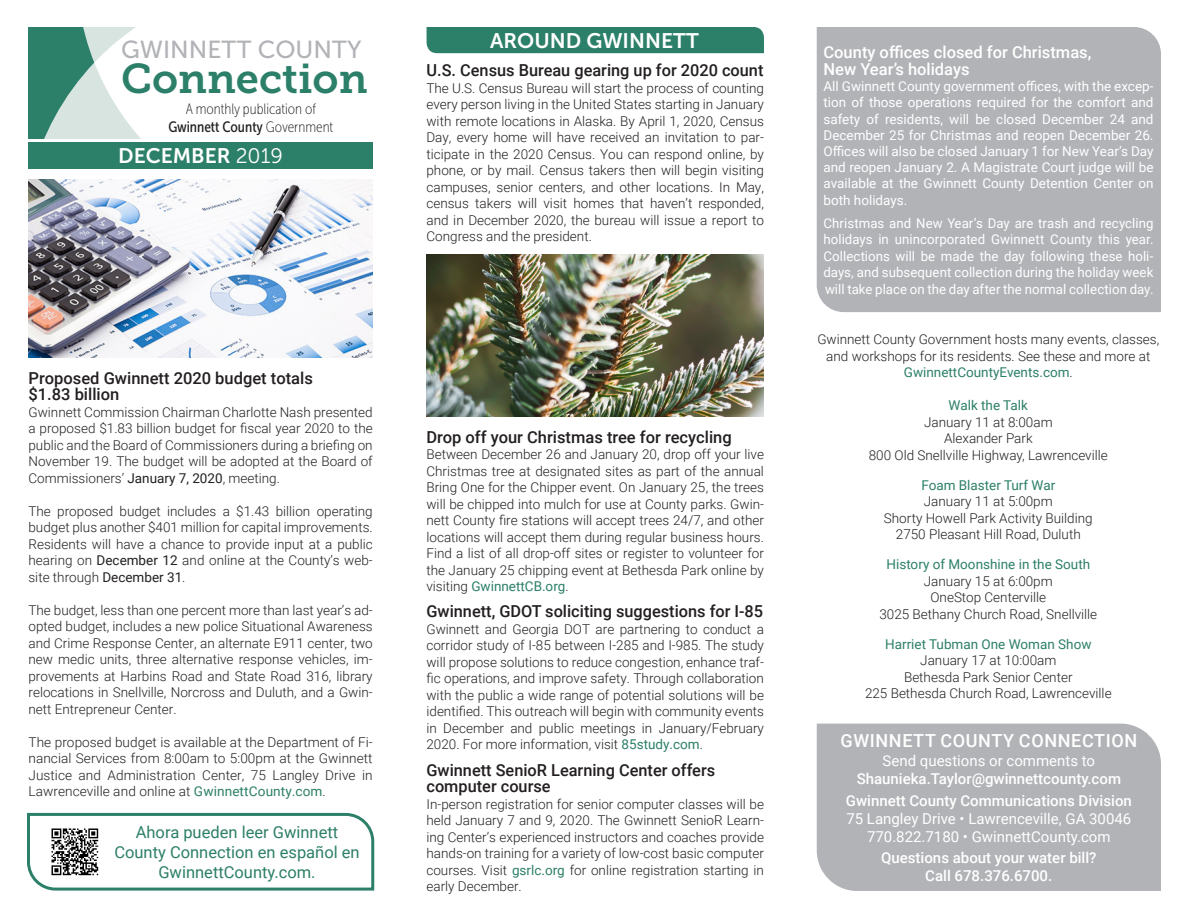
<style>
.page{position:relative;width:1188px;height:918px;background:#fff}
.page>*{position:absolute;margin:0;border:0;box-sizing:border-box;transform-origin:0 0}
.t1{font:41.55px "Museo Slab 700";color:#2c7f68}
.t2{font:24.6px "Museo Sans 500";color:#b2b3b7}
.t3{font:21px "Museo Sans 700";color:#fff}
.t4{font:500 18px "Roboto";letter-spacing:.035em;color:#fff}
.t5{font:500 16.5px/16.5px "Roboto";color:#231f20}
.t6{font:16.5px/19.8px "Roboto";color:#2c7f68;text-align:center}
.t7{font:500 16.5px/17.2px "Roboto";color:#fff}
.t8{font:500 15px "Roboto";color:#fff}
.t9{font:15px "Roboto";color:#fff}
.t10{font:15px/18px "Museo Sans Cond 100";color:#231f20;text-align:center}
.t11{font:300 13.5px/16.5px "Roboto";color:#231f20;text-align:justify}
.t12{font:13.5px/16.2px "Roboto";color:#fff;text-align:justify}
.s1{font-family:"Museo Sans Cond 500"}
.s2{font-family:"Museo Sans 300"}
.s3{font-weight:400}
.s4{font-weight:400;color:#2c7f68}
</style>
<div class="page">
<img style="left:28px;top:179px;width:345px;height:178px">
<svg style="left:29px;top:27px;width:112px;height:112px"></svg>
<div style="left:28px;top:142px;width:345px;height:26px;background:#2c7f68"></div>
<svg style="left:27px;top:812px;width:348px;height:79px"></svg>
<img style="left:47px;top:824px;width:57px;height:56px">
<div style="left:817px;top:27px;width:344px;height:285px;background:#b2b3b7"></div>
<div style="left:817px;top:724px;width:344px;height:167px;background:#b2b3b7"></div>
<div style="left:427px;top:27px;width:337px;height:26px;background:#2c7f68"></div>
<img style="left:426px;top:255px;width:338px;height:162px">
<p class="t2" style="left:121px;top:36px;width:242px">GWINNETT COUNTY</p>
<p class="t1" style="left:121px;top:55px;width:248px">Connection</p>
<p class="t10" style="left:168px;top:100px;width:166px">A monthly publication of<br><span class="s1">Gwinnett County</span> Government</p>
<p class="t3" style="left:118px;top:144px;width:166px">DECEMBER <span class="s2">2019</span></p>
<p class="t5" style="left:28px;top:369px;width:286px">Proposed Gwinnett 2020 budget totals $1.83 billion</p>
<p class="t11" style="left:28px;top:403px;width:346px">Gwinnett Commission Chairman Charlotte Nash presented a proposed $1.83 billion budget for fiscal year 2020 to the public and the Board of Commissioners during a briefing on November 19. The budget will be adopted at the Board of Commissioners’ <span class="s3">January 7, 2020</span>, meeting.</p>
<p class="t11" style="left:28px;top:502px;width:346px">The proposed budget includes a $1.43 billion operating budget plus another $401 million for capital improvements.<br>Residents will have a chance to provide input at a public hearing on <span class="s3">December 12</span> and online at the County’s web&shy;site through <span class="s3">December 31</span>.</p>
<p class="t11" style="left:28px;top:601px;width:346px">The budget, less than one percent more than last year’s ad&shy;opted budget, includes a new police Situational Awareness and Crime Response Center, an alternate E911 center, two new medic units, three alternative response vehicles, im&shy;provements at Harbins Road and State Road 316, library relocations in Snellville, Norcross and Duluth, and a Gwin&shy;nett Entrepreneur Center.</p>
<p class="t11" style="left:28px;top:733px;width:346px">The proposed budget is available at the Department of Fi&shy;nancial Services from 8:00am to 5:00pm at the Gwinnett Justice and Administration Center, 75 Langley Drive in Lawrenceville and online at <span class="s4">GwinnettCounty.com</span>.</p>
<p class="t6" style="left:114px;top:822px;width:247px">Ahora pueden leer Gwinnett<br>County Connection en español en<br>GwinnettCounty.com.</p>
<p class="t3" style="left:490px;top:29px;width:210px">AROUND GWINNETT</p>
<p class="t5" style="left:426px;top:61px;width:339px">U.S. Census Bureau gearing up for 2020 count</p>
<p class="t11" style="left:426px;top:79px;width:339px">The U.S. Census Bureau will start the process of counting every person living in the United States starting in January with remote locations in Alaska. By April 1, 2020, Census Day, every home will have received an invitation to par&shy;ticipate in the 2020 Census. You can respond online, by phone, or by mail. Census takers then will begin visiting campuses, senior centers, and other locations. In May, census takers will visit homes that haven’t responded, and in December 2020, the bureau will issue a report to Congress and the president.</p>
<p class="t5" style="left:426px;top:428px;width:307px">Drop off your Christmas tree for recycling</p>
<p class="t11" style="left:426px;top:446px;width:339px">Between December 26 and January 20, drop off your live Christmas tree at designated sites as part of the annual Bring One for the Chipper event. On January 25, the trees will be chipped into mulch for use at County parks. Gwin&shy;nett County fire stations will accept trees 24/7, and other locations will accept them during regular business hours.<br>Find a list of all drop-off sites or register to volunteer for the January 25 chipping event at Bethesda Park online by visiting <span class="s4">GwinnettCB.org</span>.</p>
<p class="t5" style="left:426px;top:603px;width:338px">Gwinnett, GDOT soliciting suggestions for I-85</p>
<p class="t11" style="left:426px;top:620px;width:339px">Gwinnett and Georgia DOT are partnering to conduct a corridor study of I-85 between I-285 and I-985. The study will propose solutions to reduce congestion, enhance traf&shy;fic operations, and improve safety. Through collaboration with the public a wide range of potential solutions will be identified. This outreach will begin with community events in December and public meetings in January/February 2020. For more information, visit <span class="s4">85study.com</span>.</p>
<p class="t5" style="left:426px;top:761px;width:290px">Gwinnett SenioR Learning Center offers computer course</p>
<p class="t11" style="left:426px;top:795px;width:339px">In-person registration for senior computer classes will be held January 7 and 9, 2020. The Gwinnett SenioR Learn&shy;ing Center’s experienced instructors and coaches provide hands-on training for a variety of low-cost basic computer courses. Visit <span class="s4">gsrlc.org</span> for online registration starting in early December.</p>
<p class="t7" style="left:824px;top:43px;width:269px">County offices closed for Christmas,<br>New Year’s holidays</p>
<p class="t12" style="left:824px;top:78px;width:332px">All Gwinnett County government offices, with the excep&shy;tion of those operations required for the comfort and safety of residents, will be closed December 24 and December 25 for Christmas and reopen December 26.<br>Offices will also be closed January 1 for New Year’s Day and reopen January 2. A Magistrate Court judge will be available at the Gwinnett County Detention Center on both holidays.</p>
<p class="t12" style="left:824px;top:214px;width:332px">Christmas and New Year’s Day are trash and recycling holidays in unincorporated Gwinnett County this year.<br>Collections will be made the day following these holi&shy;days, and subsequent collection during the holiday week will take place on the day after the normal collection day.</p>
<p class="t11" style="left:817px;top:331px;width:343px;text-align:center">Gwinnett County Government hosts many events, classes, and workshops for its residents. See these and more at<br><span class="s4">GwinnettCountyEvents.com</span>.</p>
<p class="t11" style="left:869px;top:397px;width:241px;text-align:center"><span class="s4">Walk the Talk<br></span>January 11 at 8:00am<br>Alexander Park<br>800 Old Snellville Highway, Lawrenceville</p>
<p class="t11" style="left:884px;top:476px;width:210px;text-align:center"><span class="s4">Foam Blaster Turf War<br></span>January 11 at 5:00pm<br>Shorty Howell Park Activity Building<br>2750 Pleasant Hill Road, Duluth</p>
<p class="t11" style="left:879px;top:556px;width:219px;text-align:center"><span class="s4">History of Moonshine in the South<br></span>January 15 at 6:00pm<br>OneStop Centerville<br>3025 Bethany Church Road, Snellville</p>
<p class="t11" style="left:865px;top:635px;width:248px;text-align:center"><span class="s4">Harriet Tubman One Woman Show<br></span>January 17 at 10:00am<br>Bethesda Park Senior Center<br>225 Bethesda Church Road, Lawrenceville</p>
<p class="t4" style="left:840px;top:728px;width:298px">GWINNETT COUNTY CONNECTION</p>
<p class="t9" style="left:883px;top:750px;width:214px">Send questions or comments to</p>
<p class="t8" style="left:857px;top:768px;width:266px">Shaunieka.Taylor@gwinnettcounty.com</p>
<p class="t8" style="left:846px;top:790px;width:288px">Gwinnett County Communications Division</p>
<p class="t9" style="left:846px;top:808px;width:286px">75 Langley Drive • Lawrenceville, GA 30046</p>
<p class="t9" style="left:867px;top:826px;width:245px">770.822.7180 • GwinnettCounty.com</p>
<p class="t8" style="left:881px;top:847px;width:217px">Questions about your water bill?</p>
<p class="t8" style="left:925px;top:865px;width:129px">Call 678.376.6700.</p>
</div>
